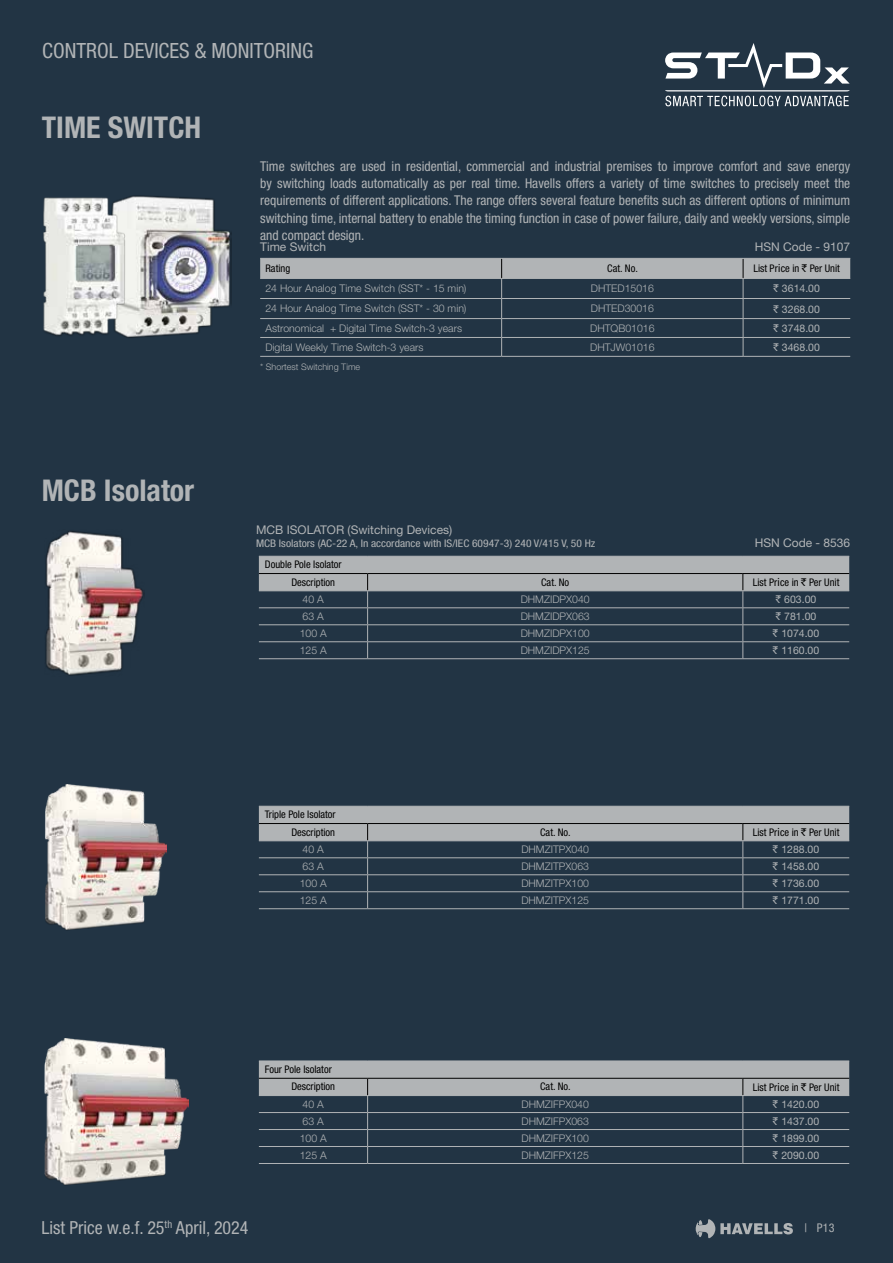
<style>
.page{position:relative;width:893px;height:1263px;background:#223444}
.page>*{position:absolute;margin:0;border:0;box-sizing:border-box;transform-origin:0 0}
.t1{font:700 condensed 30px "Helvetica Neue LT Std";color:#b1b4b6}
.t2{font:condensed 21px "Helvetica Neue LT Std";color:#b1b4b6}
.t3{font:condensed 18px "Helvetica Neue LT Std";color:#b1b4b6}
.t4{font:condensed 13.5px/17.4px "Helvetica Neue LT Std";color:#b1b4b6;text-align:justify}
.t5{font:12px "Helvetica Neue LT Std";color:#b1b4b6}
.t6{font:condensed 12px "Helvetica Neue LT Std";color:#b1b4b6}
.t7{font:300 10.5px "Helvetica Neue LT Std";color:#b1b4b6}
.t8{font:condensed 10.5px/17.2px "Helvetica Neue LT Std";color:#000}
.t9{font:10.5px "Helvetica Neue LT Std";color:#b1b4b6}
.t10{font:condensed 10.5px "Helvetica Neue LT Std";color:#b1b4b6;scale:1.1 1}
.t11{font:300 9px "Helvetica Neue LT Std";color:#b1b4b6}
.s1{font-family:"Rupee Foradian";font-stretch:normal}
.s2{font-family:"Rupee Foradian"}
</style>
<div class="page">
<svg style="left:696px;top:1219px;width:97px;height:19px"></svg>
<svg style="left:665px;top:43px;width:185px;height:63px"></svg>
<svg style="left:260px;top:259px;width:590px;height:97px"></svg>
<hr style="left:260px;top:356px;width:242px;height:1px;background:#b1b4b6">
<hr style="left:502px;top:356px;width:241px;height:1px;background:#b1b4b6">
<hr style="left:743px;top:356px;width:107px;height:1px;background:#b1b4b6">
<hr style="left:260px;top:258px;width:242px;height:1px;background:#b1b4b6">
<hr style="left:502px;top:258px;width:241px;height:1px;background:#b1b4b6">
<hr style="left:743px;top:258px;width:107px;height:1px;background:#b1b4b6">
<img style="left:126px;top:195px;width:106px;height:143px">
<img style="left:43px;top:195px;width:85px;height:142px">
<img style="left:45px;top:531px;width:100px;height:145px">
<svg style="left:259px;top:557px;width:590px;height:101px"></svg>
<hr style="left:259px;top:658px;width:109px;height:1px;background:#b1b4b6">
<hr style="left:368px;top:658px;width:375px;height:1px;background:#b1b4b6">
<hr style="left:743px;top:658px;width:106px;height:1px;background:#b1b4b6">
<hr style="left:259px;top:556px;width:109px;height:1px;background:#b1b4b6">
<hr style="left:368px;top:556px;width:375px;height:1px;background:#b1b4b6">
<hr style="left:743px;top:556px;width:106px;height:1px;background:#b1b4b6">
<hr style="left:259px;top:573px;width:109px;height:1px;background:#000">
<hr style="left:368px;top:573px;width:375px;height:1px;background:#000">
<hr style="left:743px;top:573px;width:106px;height:1px;background:#000">
<img style="left:45px;top:784px;width:122px;height:146px">
<hr style="left:259px;top:908px;width:109px;height:1px;background:#b1b4b6">
<svg style="left:259px;top:806px;width:590px;height:102px"></svg>
<hr style="left:368px;top:908px;width:375px;height:1px;background:#b1b4b6">
<hr style="left:743px;top:908px;width:106px;height:1px;background:#b1b4b6">
<hr style="left:259px;top:823px;width:109px;height:1px;background:#000">
<hr style="left:368px;top:823px;width:375px;height:1px;background:#000">
<hr style="left:743px;top:823px;width:106px;height:1px;background:#000">
<img style="left:45px;top:1039px;width:144px;height:146px">
<hr style="left:259px;top:1163px;width:109px;height:1px;background:#b1b4b6">
<hr style="left:259px;top:1060px;width:109px;height:1px;background:#b1b4b6">
<hr style="left:368px;top:1060px;width:375px;height:1px;background:#b1b4b6">
<hr style="left:743px;top:1060px;width:106px;height:1px;background:#b1b4b6">
<svg style="left:259px;top:1061px;width:590px;height:102px"></svg>
<hr style="left:368px;top:1163px;width:375px;height:1px;background:#b1b4b6">
<hr style="left:743px;top:1163px;width:106px;height:1px;background:#b1b4b6">
<hr style="left:259px;top:1078px;width:109px;height:1px;background:#000">
<hr style="left:368px;top:1078px;width:375px;height:1px;background:#000">
<hr style="left:743px;top:1078px;width:106px;height:1px;background:#000">
<h2 class="t2" style="left:42px;top:38px;width:273px">CONTROL DEVICES &amp; MONITORING</h2>
<h1 class="t1" style="left:42px;top:109px;width:161px">TIME SWITCH</h1>
<h1 class="t1" style="left:42px;top:473px;width:154px">MCB Isolator</h1>
<p class="t4" style="left:260px;top:157px;width:592px">Time switches are used in residential, commercial and industrial premises to improve comfort and save energy by switching loads automatically as per real time. Havells offers a variety of time switches to precisely meet the requirements of different applications. The range offers several feature benefits such as different options of minimum switching time, internal battery to enable the timing function in case of power failure, daily and weekly versions, simple and compact design.</p>
<p class="t5" style="left:260px;top:239px;width:67px">Time Switch</p>
<p class="t5" style="left:755px;top:239px;width:97px">HSN Code - 9107</p>
<p class="t8" style="left:265px;top:260px;width:26px">Rating</p>
<p class="t8" style="left:607px;top:260px;width:32px">Cat. No.</p>
<p class="t8" style="left:753px;top:260px;width:88px">List Pr<span class="s1">i</span>ce in <span class="s1">`</span> Per Unit</p>
<p class="t7" style="left:265px;top:282px;width:203px">24 Hour Analog Time Switch (SST* - 15 min)</p>
<p class="t7" style="left:591px;top:282px;width:65px">DHTED15016</p>
<p class="t9" style="left:773px;top:282px;width:48px"><span class="s2">`</span> 3614.00</p>
<p class="t7" style="left:265px;top:302px;width:203px">24 Hour Analog Time Switch (SST* - 30 min)</p>
<p class="t7" style="left:591px;top:302px;width:65px">DHTED30016</p>
<p class="t9" style="left:773px;top:303px;width:48px"><span class="s2">`</span> 3268.00</p>
<p class="t7" style="left:265px;top:322px;width:198px">Astronomical + Digital Time Switch-3 years</p>
<p class="t7" style="left:590px;top:322px;width:66px">DHTQB01016</p>
<p class="t9" style="left:773px;top:322px;width:48px"><span class="s2">`</span> 3748.00</p>
<p class="t7" style="left:265px;top:340px;width:159px">Digital Weekly Time Switch-3 years</p>
<p class="t7" style="left:590px;top:340px;width:66px">DHTJW01016</p>
<p class="t9" style="left:773px;top:341px;width:48px"><span class="s2">`</span> 3468.00</p>
<p class="t11" style="left:260px;top:361px;width:102px">* Shortest Switching Time</p>
<p class="t5" style="left:256px;top:523px;width:198px">MCB ISOLATOR (Switching Devices)</p>
<p class="t10" style="left:256px;top:537px;width:310px">MCB Isolators (AC-22 A, In accordance with IS/IEC 60947-3) 240 V/415 V, 50 Hz</p>
<p class="t5" style="left:755px;top:535px;width:97px">HSN Code - 8536</p>
<p class="t8" style="left:291px;top:556px;width:52px;text-indent:-26px">Double Pole Isolator<br>Description</p>
<p class="t8" style="left:541px;top:573px;width:30px">Cat. No</p>
<p class="t8" style="left:753px;top:574px;width:88px">List Pr<span class="s1">i</span>ce in <span class="s1">`</span> Per Unit</p>
<p class="t7" style="left:303px;top:593px;width:23px">40 A</p>
<p class="t7" style="left:521px;top:593px;width:71px">DHMZIDPX040</p>
<p class="t9" style="left:776px;top:593px;width:42px"><span class="s2">`</span> 603.00</p>
<p class="t7" style="left:303px;top:610px;width:23px">63 A</p>
<p class="t7" style="left:521px;top:610px;width:71px">DHMZIDPX063</p>
<p class="t9" style="left:776px;top:610px;width:42px"><span class="s2">`</span> 781.00</p>
<p class="t7" style="left:300px;top:627px;width:29px">100 A</p>
<p class="t7" style="left:521px;top:627px;width:71px">DHMZIDPX100</p>
<p class="t9" style="left:773px;top:627px;width:48px"><span class="s2">`</span> 1074.00</p>
<p class="t7" style="left:300px;top:644px;width:29px">125 A</p>
<p class="t7" style="left:521px;top:644px;width:71px">DHMZIDPX125</p>
<p class="t9" style="left:773px;top:644px;width:48px"><span class="s2">`</span> 1160.00</p>
<p class="t8" style="left:265px;top:806px;width:72px;text-align:right">Triple Pole Isolator<br>Description</p>
<p class="t8" style="left:540px;top:823px;width:32px">Cat. No.</p>
<p class="t8" style="left:753px;top:823px;width:88px">List Pr<span class="s1">i</span>ce in <span class="s1">`</span> Per Unit</p>
<p class="t7" style="left:303px;top:843px;width:23px">40 A</p>
<p class="t7" style="left:521px;top:843px;width:69px">DHMZITPX040</p>
<p class="t9" style="left:773px;top:843px;width:48px"><span class="s2">`</span> 1288.00</p>
<p class="t7" style="left:303px;top:860px;width:23px">63 A</p>
<p class="t7" style="left:521px;top:860px;width:69px">DHMZITPX063</p>
<p class="t9" style="left:773px;top:860px;width:48px"><span class="s2">`</span> 1458.00</p>
<p class="t7" style="left:300px;top:877px;width:29px">100 A</p>
<p class="t7" style="left:521px;top:877px;width:69px">DHMZITPX100</p>
<p class="t9" style="left:773px;top:877px;width:48px"><span class="s2">`</span> 1736.00</p>
<p class="t7" style="left:300px;top:893px;width:29px">125 A</p>
<p class="t7" style="left:521px;top:893px;width:69px">DHMZITPX125</p>
<p class="t9" style="left:773px;top:894px;width:48px"><span class="s2">`</span> 1771.00</p>
<p class="t8" style="left:291px;top:1060px;width:45px;text-indent:-26px">Four Pole Isolator<br>Description</p>
<p class="t8" style="left:540px;top:1078px;width:32px">Cat. No.</p>
<p class="t8" style="left:753px;top:1078px;width:88px">List Pr<span class="s1">i</span>ce in <span class="s1">`</span> Per Unit</p>
<p class="t7" style="left:303px;top:1097px;width:23px">40 A</p>
<p class="t7" style="left:521px;top:1097px;width:69px">DHMZIFPX040</p>
<p class="t9" style="left:773px;top:1098px;width:48px"><span class="s2">`</span> 1420.00</p>
<p class="t7" style="left:303px;top:1114px;width:23px">63 A</p>
<p class="t7" style="left:521px;top:1114px;width:69px">DHMZIFPX063</p>
<p class="t9" style="left:773px;top:1115px;width:48px"><span class="s2">`</span> 1437.00</p>
<p class="t7" style="left:300px;top:1131px;width:29px">100 A</p>
<p class="t7" style="left:521px;top:1131px;width:69px">DHMZIFPX100</p>
<p class="t9" style="left:773px;top:1132px;width:48px"><span class="s2">`</span> 1899.00</p>
<p class="t7" style="left:300px;top:1148px;width:29px">125 A</p>
<p class="t7" style="left:521px;top:1148px;width:69px">DHMZIFPX125</p>
<p class="t9" style="left:773px;top:1149px;width:48px"><span class="s2">`</span> 2090.00</p>
<h3 class="t3" style="left:41px;top:1217px;width:209px">List Price w.e.f. 25<sup>th</sup> April, 2024</h3>
<p class="t6" style="left:804px;top:1221px;width:32px">| P13</p>
</div>
